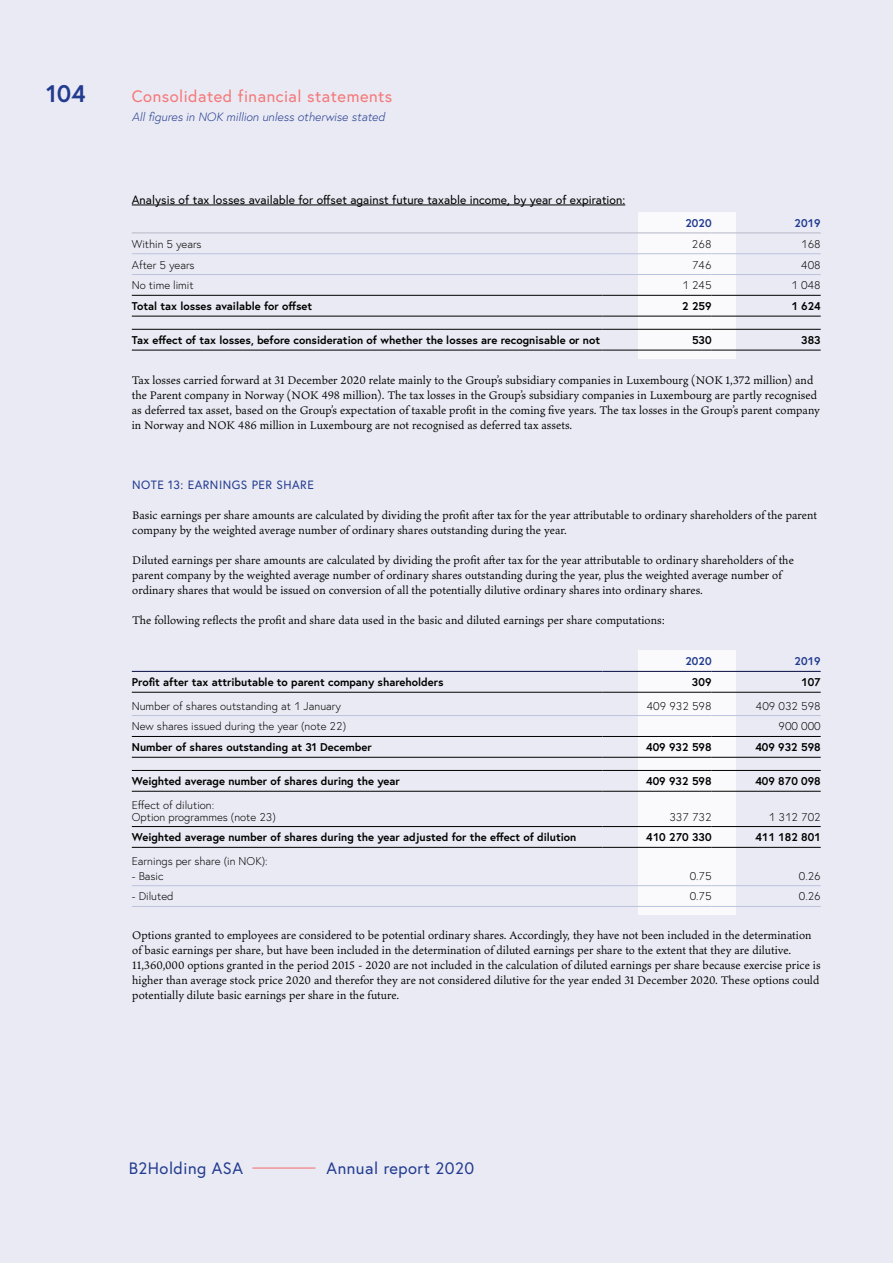
<style>
.page{position:relative;width:893px;height:1263px;background:#eaeaf4}
.page>*{position:absolute;margin:0;border:0;box-sizing:border-box;transform-origin:0 0}
.t1{font:700 24px "Europa";color:#213b8f}
.t2{font:16.5px "Europa";letter-spacing:.03em;color:#f57878}
.t3{font:16.5px "Europa";letter-spacing:.03em;color:#213b8f}
.t4{font:12px/15px "Ten Oldstyle";letter-spacing:.005em;color:#000}
.t5{font:12px "Europa";letter-spacing:.005em;color:#000}
.t6{font:italic 300 12px "Europa";color:#213b8f}
.t7{font:12px "Europa";letter-spacing:.04em;color:#213b8f}
.t8{font:700 11.25px "Europa";color:#000}
.t9{font:300 11.25px/12px "Europa";color:#000}
.t10{font:700 11.25px "Europa";color:#213b8f}
</style>
<div class="page">
<hr style="left:252px;top:1167px;width:63px;height:1px;background:#f57878">
<hr style="left:132px;top:205px;width:493px;height:1px;background:#000">
<div style="left:638px;top:212px;width:98px;height:147px;background:#fff"></div>
<hr style="left:602px;top:253px;width:109px;height:1px;background:#bcc4dd">
<hr style="left:711px;top:253px;width:110px;height:1px;background:#bcc4dd">
<hr style="left:132px;top:274px;width:470px;height:1px;background:#bcc4dd">
<hr style="left:602px;top:274px;width:109px;height:1px;background:#bcc4dd">
<hr style="left:711px;top:274px;width:110px;height:1px;background:#bcc4dd">
<hr style="left:132px;top:253px;width:470px;height:1px;background:#bcc4dd">
<hr style="left:132px;top:316px;width:470px;height:1px;background:#000">
<hr style="left:602px;top:316px;width:109px;height:1px;background:#000">
<hr style="left:711px;top:316px;width:110px;height:1px;background:#000">
<hr style="left:132px;top:329px;width:470px;height:1px;background:#000">
<hr style="left:602px;top:329px;width:109px;height:1px;background:#000">
<hr style="left:711px;top:329px;width:110px;height:1px;background:#000">
<hr style="left:132px;top:232px;width:470px;height:1px;background:#bcbdcc">
<hr style="left:602px;top:232px;width:109px;height:1px;background:#bcbdcc">
<hr style="left:711px;top:232px;width:110px;height:1px;background:#bcbdcc">
<hr style="left:132px;top:295px;width:470px;height:1px;background:#000">
<hr style="left:602px;top:295px;width:109px;height:1px;background:#000">
<hr style="left:711px;top:295px;width:110px;height:1px;background:#000">
<hr style="left:132px;top:350px;width:470px;height:1px;background:#000">
<hr style="left:602px;top:350px;width:109px;height:1px;background:#000">
<hr style="left:711px;top:350px;width:110px;height:1px;background:#000">
<div style="left:638px;top:651px;width:98px;height:264px;background:#fff"></div>
<hr style="left:132px;top:692px;width:470px;height:1px;background:#000">
<hr style="left:602px;top:692px;width:109px;height:1px;background:#000">
<hr style="left:711px;top:692px;width:110px;height:1px;background:#000">
<hr style="left:132px;top:715px;width:470px;height:1px;background:#bcc4dd">
<hr style="left:602px;top:715px;width:109px;height:1px;background:#bcc4dd">
<hr style="left:711px;top:715px;width:110px;height:1px;background:#bcc4dd">
<hr style="left:132px;top:791px;width:470px;height:1px;background:#000">
<hr style="left:602px;top:791px;width:109px;height:1px;background:#000">
<hr style="left:711px;top:791px;width:110px;height:1px;background:#000">
<hr style="left:132px;top:885px;width:470px;height:1px;background:#bcc4dd">
<hr style="left:602px;top:885px;width:109px;height:1px;background:#bcc4dd">
<hr style="left:711px;top:885px;width:110px;height:1px;background:#bcc4dd">
<hr style="left:132px;top:906px;width:470px;height:1px;background:#bcc4dd">
<hr style="left:602px;top:906px;width:109px;height:1px;background:#bcc4dd">
<hr style="left:711px;top:906px;width:110px;height:1px;background:#bcc4dd">
<hr style="left:132px;top:671px;width:470px;height:1px;background:#1f2454">
<hr style="left:602px;top:671px;width:109px;height:1px;background:#1f2454">
<hr style="left:711px;top:671px;width:110px;height:1px;background:#1f2454">
<hr style="left:132px;top:736px;width:470px;height:1px;background:#000">
<hr style="left:602px;top:736px;width:109px;height:1px;background:#000">
<hr style="left:711px;top:736px;width:110px;height:1px;background:#000">
<hr style="left:132px;top:757px;width:470px;height:1px;background:#000">
<hr style="left:602px;top:757px;width:109px;height:1px;background:#000">
<hr style="left:711px;top:757px;width:110px;height:1px;background:#000">
<hr style="left:132px;top:770px;width:470px;height:1px;background:#000">
<hr style="left:602px;top:770px;width:109px;height:1px;background:#000">
<hr style="left:711px;top:770px;width:110px;height:1px;background:#000">
<hr style="left:132px;top:826px;width:470px;height:1px;background:#000">
<hr style="left:602px;top:826px;width:109px;height:1px;background:#000">
<hr style="left:711px;top:826px;width:110px;height:1px;background:#000">
<hr style="left:132px;top:847px;width:470px;height:1px;background:#000">
<hr style="left:602px;top:847px;width:109px;height:1px;background:#000">
<hr style="left:711px;top:847px;width:110px;height:1px;background:#000">
<h1 class="t1" style="left:46px;top:77px;width:41px">104</h1>
<h2 class="t2" style="left:132px;top:86px;width:262px">Consolidated financial statements</h2>
<p class="t6" style="left:132px;top:109px;width:255px">All figures in NOK million unless otherwise stated</p>
<p class="t5" style="left:132px;top:192px;width:495px">Analysis of tax losses available for offset against future taxable income, by year of expiration:</p>
<p class="t10" style="left:685px;top:215px;width:28px">2020</p>
<p class="t10" style="left:795px;top:215px;width:28px">2019</p>
<p class="t9" style="left:132px;top:238px;width:71px">Within 5 years</p>
<p class="t9" style="left:692px;top:238px;width:21px">268</p>
<p class="t9" style="left:801px;top:238px;width:21px">168</p>
<p class="t9" style="left:132px;top:258px;width:64px">After 5 years</p>
<p class="t9" style="left:692px;top:258px;width:21px">746</p>
<p class="t9" style="left:801px;top:258px;width:21px">408</p>
<p class="t9" style="left:132px;top:279px;width:63px">No time limit</p>
<p class="t9" style="left:682px;top:279px;width:31px">1 245</p>
<p class="t9" style="left:792px;top:279px;width:31px">1 048</p>
<p class="t8" style="left:132px;top:298px;width:182px">Total tax losses available for offset</p>
<p class="t8" style="left:682px;top:298px;width:31px">2 259</p>
<p class="t8" style="left:791px;top:298px;width:31px">1 624</p>
<p class="t8" style="left:132px;top:332px;width:470px">Tax effect of tax losses, before consideration of whether the losses are recognisable or not</p>
<p class="t8" style="left:692px;top:332px;width:21px">530</p>
<p class="t8" style="left:801px;top:332px;width:21px">383</p>
<p class="t4" style="left:132px;top:372px;width:690px">Tax losses carried forward at 31 December 2020 relate mainly to the Group’s subsidiary companies in Luxembourg (NOK 1,372 million) and the Parent company in Norway (NOK 498 million). The tax losses in the Group’s subsidiary companies in Luxembourg are partly recognised as deferred tax asset, based on the Group’s expectation of taxable profit in the coming five years. The tax losses in the Group’s parent company in Norway and NOK 486 million in Luxembourg are not recognised as deferred tax assets.</p>
<p class="t7" style="left:132px;top:477px;width:183px">NOTE 13: EARNINGS PER SHARE</p>
<p class="t4" style="left:132px;top:507px;width:686px">Basic earnings per share amounts are calculated by dividing the profit after tax for the year attributable to ordinary shareholders of the parent company by the weighted average number of ordinary shares outstanding during the year.</p>
<p class="t4" style="left:132px;top:552px;width:663px">Diluted earnings per share amounts are calculated by dividing the profit after tax for the year attributable to ordinary shareholders of the parent company by the weighted average number of ordinary shares outstanding during the year, plus the weighted average number of ordinary shares that would be issued on conversion of all the potentially dilutive ordinary shares into ordinary shares.</p>
<p class="t4" style="left:132px;top:612px;width:534px">The following reflects the profit and share data used in the basic and diluted earnings per share computations:</p>
<p class="t10" style="left:685px;top:654px;width:28px">2020</p>
<p class="t10" style="left:795px;top:654px;width:28px">2019</p>
<p class="t8" style="left:132px;top:675px;width:313px">Profit after tax attributable to parent company shareholders</p>
<p class="t8" style="left:692px;top:675px;width:21px">309</p>
<p class="t8" style="left:801px;top:675px;width:21px">107</p>
<p class="t9" style="left:132px;top:699px;width:211px">Number of shares outstanding at 1 January</p>
<p class="t9" style="left:647px;top:699px;width:66px">409 932 598</p>
<p class="t9" style="left:756px;top:699px;width:66px">409 032 598</p>
<p class="t9" style="left:132px;top:720px;width:216px">New shares issued during the year (note 22)</p>
<p class="t9" style="left:778px;top:720px;width:44px">900 000</p>
<p class="t8" style="left:132px;top:740px;width:241px">Number of shares outstanding at 31 December</p>
<p class="t8" style="left:646px;top:740px;width:67px">409 932 598</p>
<p class="t8" style="left:755px;top:740px;width:67px">409 932 598</p>
<p class="t8" style="left:132px;top:774px;width:270px">Weighted average number of shares during the year</p>
<p class="t8" style="left:646px;top:774px;width:67px">409 932 598</p>
<p class="t8" style="left:755px;top:774px;width:67px">409 870 098</p>
<p class="t9" style="left:132px;top:798px;width:146px">Effect of dilution:<br>Option programmes (note 23)</p>
<p class="t9" style="left:669px;top:810px;width:44px">337 732</p>
<p class="t9" style="left:769px;top:810px;width:53px">1 312 702</p>
<p class="t8" style="left:132px;top:830px;width:446px">Weighted average number of shares during the year adjusted for the effect of dilution</p>
<p class="t8" style="left:646px;top:830px;width:67px">410 270 330</p>
<p class="t8" style="left:755px;top:830px;width:67px">411 182 801</p>
<p class="t9" style="left:132px;top:854px;width:137px">Earnings per share (in NOK):</p>
<p class="t9" style="left:132px;top:869px;width:33px">- Basic</p>
<p class="t9" style="left:690px;top:869px;width:23px">0.75</p>
<p class="t9" style="left:799px;top:869px;width:23px">0.26</p>
<p class="t9" style="left:132px;top:890px;width:43px">- Diluted</p>
<p class="t9" style="left:690px;top:890px;width:23px">0.75</p>
<p class="t9" style="left:799px;top:890px;width:23px">0.26</p>
<p class="t4" style="left:132px;top:927px;width:690px">Options granted to employees are considered to be potential ordinary shares. Accordingly, they have not been included in the determination of basic earnings per share, but have been included in the determination of diluted earnings per share to the extent that they are dilutive.<br>11,360,000 options granted in the period 2015 - 2020 are not included in the calculation of diluted earnings per share because exercise price is higher than average stock price 2020 and therefor they are not considered dilutive for the year ended 31 December 2020. These options could potentially dilute basic earnings per share in the future.</p>
<h2 class="t3" style="left:129px;top:1157px;width:116px">B2Holding ASA</h2>
<h2 class="t3" style="left:327px;top:1157px;width:149px">Annual report 2020</h2>
</div>
